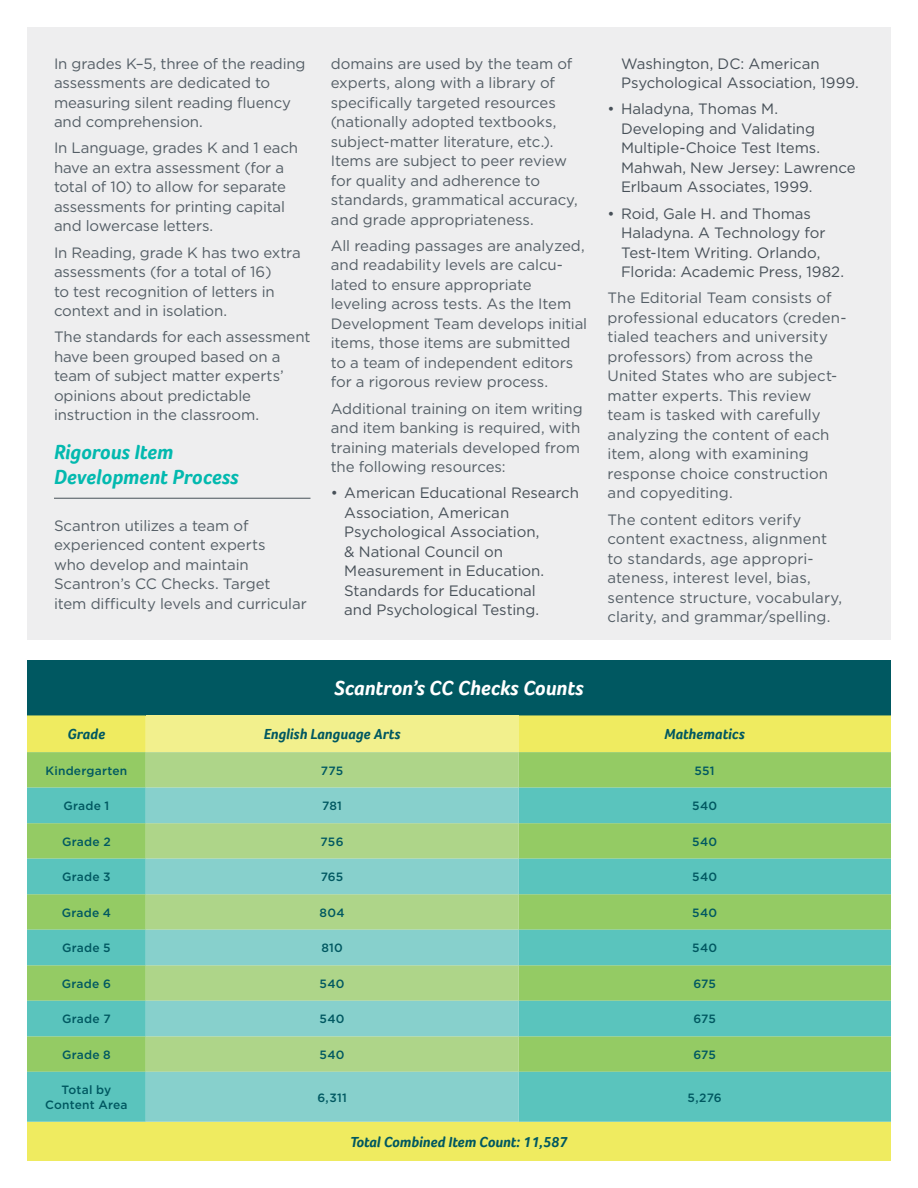
<style>
.page{position:relative;width:918px;height:1188px;background:#fff}
.page>*{position:absolute;margin:0;border:0;box-sizing:border-box;transform-origin:0 0}
.Body_Head_1_-_Underl{font:italic 700 21px/25.2px "Foco";color:#03b9af}
.Table_Header{font:italic 700 21px "Foco";color:#fff}
.Body{font:15px/19.5px "Gotham";letter-spacing:-.005em;color:#545e66}
.t1{font:15px/19.5px "Gotham";letter-spacing:-.005em;color:#475058}
.Table_First_Last_Row{font:italic 700 15px "Foco";color:#005861}
.Table_Body{font:500 12px/14.4px "Gotham";letter-spacing:.02em;color:#005861;text-align:center}
</style>
<div class="page">
<div style="left:27px;top:27px;width:864px;height:613px;background:#eeeeef"></div>
<div style="left:27px;top:660px;width:864px;height:55px;background:#005861"></div>
<div style="left:27px;top:715px;width:864px;height:446px;background:#efeb60"></div>
<div style="left:146px;top:715px;width:372px;height:37px;background:#f2f08d"></div>
<div style="left:27px;top:752px;width:864px;height:36px;background:#94cb64"></div>
<div style="left:146px;top:752px;width:372px;height:36px;background:#aed589"></div>
<svg style="left:27px;top:788px;width:864px;height:334px;background:#73c797"></svg>
<svg style="left:146px;top:788px;width:372px;height:334px;background:#98d2af"></svg>
<hr style="left:54px;top:498px;width:256px;height:1px;background:#475058">
<p class="Body" style="left:54px;top:53px;width:253px">In grades K–5, three of the reading assessments are dedicated to measuring silent reading fluency and comprehension.</p>
<p class="Body" style="left:54px;top:138px;width:246px">In Language, grades K and 1 each have an extra assessment (for a total of 10) to allow for separate assessments for printing capital and lowercase letters.</p>
<p class="Body" style="left:54px;top:242px;width:248px">In Reading, grade K has two extra assessments (for a total of 16)<br>to test recognition of letters in context and in isolation.</p>
<p class="Body" style="left:54px;top:327px;width:258px">The standards for each assessment have been grouped based on a team of subject matter experts’ opinions about predictable instruction in the classroom.</p>
<p class="Body_Head_1_-_Underl" style="left:54px;top:439px;width:186px">Rigorous Item<br>Development Process</p>
<p class="Body" style="left:54px;top:515px;width:254px">Scantron utilizes a team of experienced content experts<br>who develop and maintain<br>Scantron’s CC Checks. Target item difficulty levels and curricular</p>
<p class="Body" style="left:331px;top:53px;width:249px">domains are used by the team of experts, along with a library of specifically targeted resources (nationally adopted textbooks, subject-matter literature, etc.).<br>Items are subject to peer review for quality and adherence to standards, grammatical accuracy, and grade appropriateness.</p>
<p class="Body" style="left:331px;top:236px;width:258px">All reading passages are analyzed, and readability levels are calcu&shy;lated to ensure appropriate leveling across tests. As the Item<br>Development Team develops initial items, those items are submitted to a team of independent editors for a rigorous review process.</p>
<p class="Body" style="left:331px;top:398px;width:253px">Additional training on item writing and item banking is required, with training materials developed from the following resources:</p>
<p class="t1" style="left:344px;top:483px;width:236px;text-indent:-14px">• American Educational Research<br>Association, American<br>Psychological Association,<br>&amp; National Council on<br>Measurement in Education.<br>Standards for Educational<br>and Psychological Testing.</p>
<p class="t1" style="left:621px;top:53px;width:239px">Washington, DC: American<br>Psychological Association, 1999.</p>
<p class="t1" style="left:621px;top:99px;width:236px;text-indent:-14px">• Haladyna, Thomas M.<br>Developing and Validating<br>Multiple-Choice Test Items.<br>Mahwah, New Jersey: Lawrence<br>Erlbaum Associates, 1999.</p>
<p class="t1" style="left:621px;top:203px;width:225px;text-indent:-14px">• Roid, Gale H. and Thomas<br>Haladyna. A Technology for<br>Test-Item Writing. Orlando,<br>Florida: Academic Press, 1982.</p>
<p class="Body" style="left:608px;top:288px;width:241px">The Editorial Team consists of professional educators (creden&shy;tialed teachers and university professors) from across the<br>United States who are subject&shy;matter experts. This review team is tasked with carefully analyzing the content of each item, along with examining response choice construction and copyediting.</p>
<p class="Body" style="left:608px;top:509px;width:236px">The content editors verify content exactness, alignment to standards, age appropri&shy;ateness, interest level, bias, sentence structure, vocabulary, clarity, and grammar/spelling.</p>
<p class="Table_Header" style="left:334px;top:676px;width:251px">Scantron’s CC Checks Counts</p>
<p class="Table_First_Last_Row" style="left:68px;top:725px;width:39px">Grade</p>
<p class="Table_First_Last_Row" style="left:264px;top:725px;width:138px">English Language Arts</p>
<p class="Table_First_Last_Row" style="left:665px;top:725px;width:82px">Mathematics</p>
<p class="Table_Body" style="left:45px;top:763px;width:84px">Kindergarten</p>
<p class="Table_Body" style="left:321px;top:763px;width:24px">775</p>
<p class="Table_Body" style="left:695px;top:763px;width:22px">551</p>
<p class="Table_Body" style="left:63px;top:799px;width:47px">Grade 1</p>
<p class="Table_Body" style="left:322px;top:799px;width:21px">781</p>
<p class="Table_Body" style="left:692px;top:799px;width:26px">540</p>
<p class="Table_Body" style="left:62px;top:834px;width:50px">Grade 2</p>
<p class="Table_Body" style="left:321px;top:834px;width:24px">756</p>
<p class="Table_Body" style="left:692px;top:834px;width:26px">540</p>
<p class="Table_Body" style="left:62px;top:870px;width:50px">Grade 3</p>
<p class="Table_Body" style="left:321px;top:870px;width:24px">765</p>
<p class="Table_Body" style="left:692px;top:870px;width:26px">540</p>
<p class="Table_Body" style="left:62px;top:905px;width:51px">Grade 4</p>
<p class="Table_Body" style="left:320px;top:905px;width:27px">804</p>
<p class="Table_Body" style="left:692px;top:905px;width:26px">540</p>
<p class="Table_Body" style="left:62px;top:941px;width:50px">Grade 5</p>
<p class="Table_Body" style="left:321px;top:941px;width:23px">810</p>
<p class="Table_Body" style="left:692px;top:941px;width:26px">540</p>
<p class="Table_Body" style="left:62px;top:976px;width:51px">Grade 6</p>
<p class="Table_Body" style="left:320px;top:976px;width:26px">540</p>
<p class="Table_Body" style="left:693px;top:976px;width:24px">675</p>
<p class="Table_Body" style="left:62px;top:1012px;width:50px">Grade 7</p>
<p class="Table_Body" style="left:320px;top:1012px;width:26px">540</p>
<p class="Table_Body" style="left:693px;top:1012px;width:24px">675</p>
<p class="Table_Body" style="left:62px;top:1047px;width:50px">Grade 8</p>
<p class="Table_Body" style="left:320px;top:1047px;width:26px">540</p>
<p class="Table_Body" style="left:693px;top:1047px;width:24px">675</p>
<p class="Table_Body" style="left:45px;top:1083px;width:84px">Total by<br>Content Area</p>
<p class="Table_Body" style="left:317px;top:1090px;width:31px">6,311</p>
<p class="Table_Body" style="left:688px;top:1090px;width:36px">5,276</p>
<p class="Table_First_Last_Row" style="left:350px;top:1133px;width:219px">Total Combined Item Count: 11,587</p>
</div>
